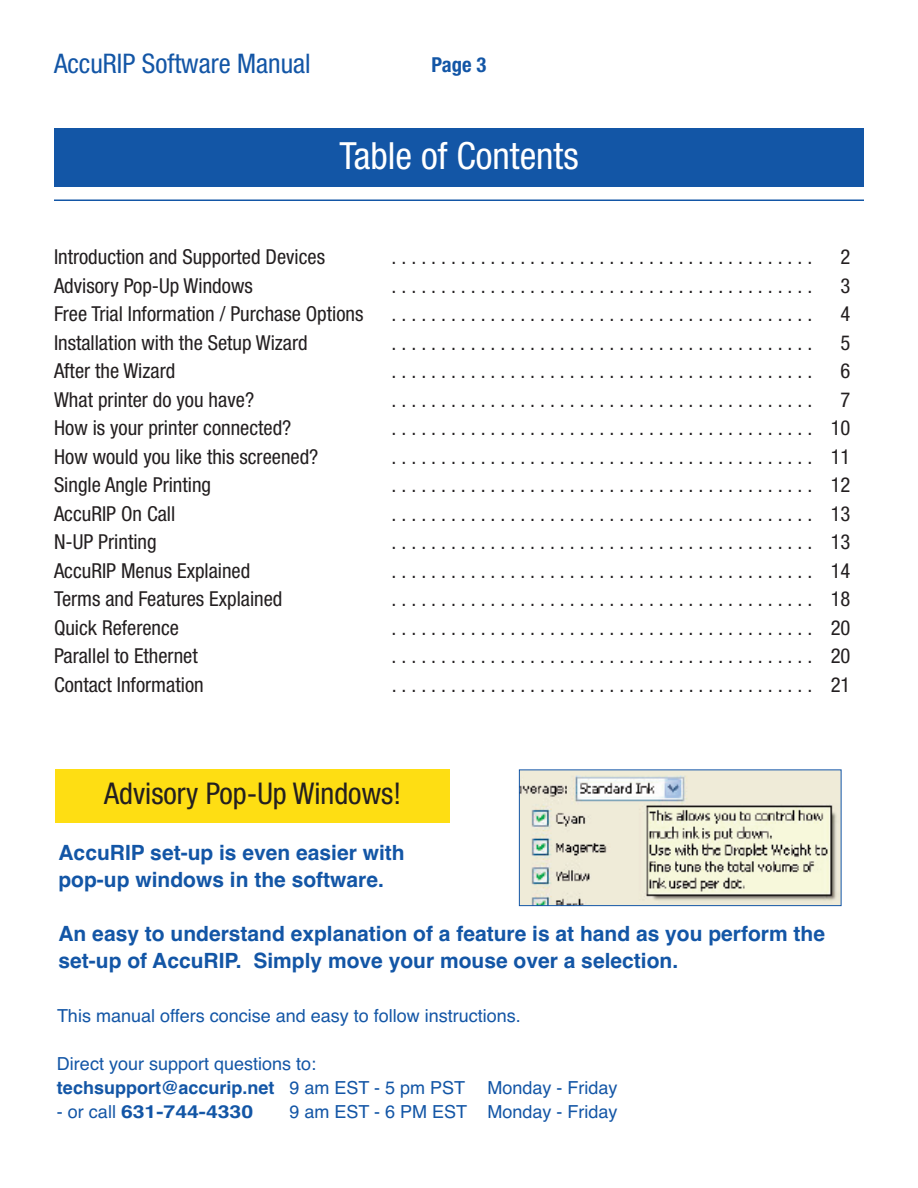
<style>
.page{position:relative;width:918px;height:1188px;background:#fff}
.page>*{position:absolute;margin:0;border:0;box-sizing:border-box;transform-origin:0 0}
.t1{font:condensed 37.5px "Helvetica Neue";color:#fff}
.t2{font:condensed 30px "Helvetica Neue";color:#231f20}
.t3{font:condensed 27px "Helvetica Neue";color:#1356a6}
.t4{font:700 21px/27px "Helvetica";color:#1356a6}
.t5{font:condensed 20.7px "Helvetica Neue";color:#231f20}
.t6{font:700 condensed 20.7px "Helvetica Neue";color:#1356a6}
.t7{font:18px/24px "Helvetica";color:#1356a6}
.t8{font:700 18px "Helvetica";color:#1356a6;scale:1.18 1}
.s1{font-weight:700}
.s2{font-weight:400}
</style>
<div class="page">
<hr style="left:54px;top:200px;width:810px;height:1px;background:#1356a6">
<div style="left:54px;top:128px;width:810px;height:59px;background:#1356a6"></div>
<div style="left:56px;top:770px;width:394px;height:54px;background:#fede13"></div>
<img style="left:521px;top:772px;width:319px;height:132px">
<div style="left:519px;top:770px;width:323px;height:136px;border:1px solid #1356a6"></div>
<h3 class="t3" style="left:54px;top:54px;width:258px">AccuRIP Software Manual</h3>
<p class="t6" style="left:432px;top:57px;width:56px">Page 3</p>
<h1 class="t1" style="left:339px;top:142px;width:241px">Table of Contents</h1>
<p class="t5" style="left:54px;top:250px;width:273px">Introduction and Supported Devices</p>
<p class="t5" style="left:392px;top:250px;width:422px">...........................................</p>
<p class="t5" style="left:841px;top:250px;width:11px">2</p>
<p class="t5" style="left:54px;top:278px;width:200px">Advisory Pop-Up Windows</p>
<p class="t5" style="left:392px;top:278px;width:422px">...........................................</p>
<p class="t5" style="left:841px;top:278px;width:11px">3</p>
<p class="t5" style="left:54px;top:307px;width:311px">Free Trial Information / Purchase Options</p>
<p class="t5" style="left:392px;top:307px;width:422px">...........................................</p>
<p class="t5" style="left:841px;top:307px;width:11px">4</p>
<p class="t5" style="left:54px;top:335px;width:255px">Installation with the Setup Wizard</p>
<p class="t5" style="left:392px;top:335px;width:422px">...........................................</p>
<p class="t5" style="left:841px;top:335px;width:11px">5</p>
<p class="t5" style="left:54px;top:364px;width:123px">After the Wizard</p>
<p class="t5" style="left:392px;top:364px;width:422px">...........................................</p>
<p class="t5" style="left:841px;top:364px;width:11px">6</p>
<p class="t5" style="left:54px;top:392px;width:202px">What printer do you have?</p>
<p class="t5" style="left:392px;top:392px;width:422px">...........................................</p>
<p class="t5" style="left:841px;top:392px;width:11px">7</p>
<p class="t5" style="left:54px;top:421px;width:239px">How is your printer connected?</p>
<p class="t5" style="left:392px;top:421px;width:460px">........................................... 10</p>
<p class="t5" style="left:54px;top:449px;width:266px">How would you like this screened?</p>
<p class="t5" style="left:392px;top:449px;width:460px">........................................... 11</p>
<p class="t5" style="left:54px;top:478px;width:159px">Single Angle Printing</p>
<p class="t5" style="left:392px;top:478px;width:460px">........................................... 12</p>
<p class="t5" style="left:54px;top:506px;width:123px">AccuRIP On Call</p>
<p class="t5" style="left:392px;top:506px;width:460px">........................................... 13</p>
<p class="t5" style="left:54px;top:535px;width:104px">N-UP Printing</p>
<p class="t5" style="left:392px;top:535px;width:460px">........................................... 13</p>
<p class="t5" style="left:54px;top:563px;width:198px">AccuRIP Menus Explained</p>
<p class="t5" style="left:392px;top:563px;width:460px">........................................... 14</p>
<p class="t5" style="left:54px;top:592px;width:230px">Terms and Features Explained</p>
<p class="t5" style="left:392px;top:592px;width:460px">........................................... 18</p>
<p class="t5" style="left:54px;top:620px;width:127px">Quick Reference</p>
<p class="t5" style="left:392px;top:620px;width:460px">........................................... 20</p>
<p class="t5" style="left:54px;top:649px;width:145px">Parallel to Ethernet</p>
<p class="t5" style="left:392px;top:649px;width:460px">........................................... 20</p>
<p class="t5" style="left:54px;top:677px;width:151px">Contact Information</p>
<p class="t5" style="left:392px;top:677px;width:460px">........................................... 21</p>
<h2 class="t2" style="left:104px;top:783px;width:298px">Advisory Pop-Up Windows!</h2>
<p class="t4" style="left:58px;top:839px;width:348px">AccuRIP set-up is even easier with pop-up windows in the software.</p>
<p class="t4" style="left:58px;top:920px;width:768px">An easy to understand explanation of a feature is at hand as you perform the set-up of AccuRIP. Simply move your mouse over a selection.</p>
<p class="t7" style="left:57px;top:1004px;width:465px">This manual offers concise and easy to follow instructions.</p>
<p class="t7" style="left:57px;top:1052px;width:562px">Direct your support questions to:<br><span class="s1">techsupport@accurip.net</span> 9 am EST - 5 pm PST Monday - Friday</p>
<p class="t8" style="left:57px;top:1101px;width:168px"><span class="s2">- or call</span> 631-744-4330</p>
<p class="t7" style="left:290px;top:1100px;width:330px">9 am EST - 6 PM EST Monday - Friday</p>
</div>
